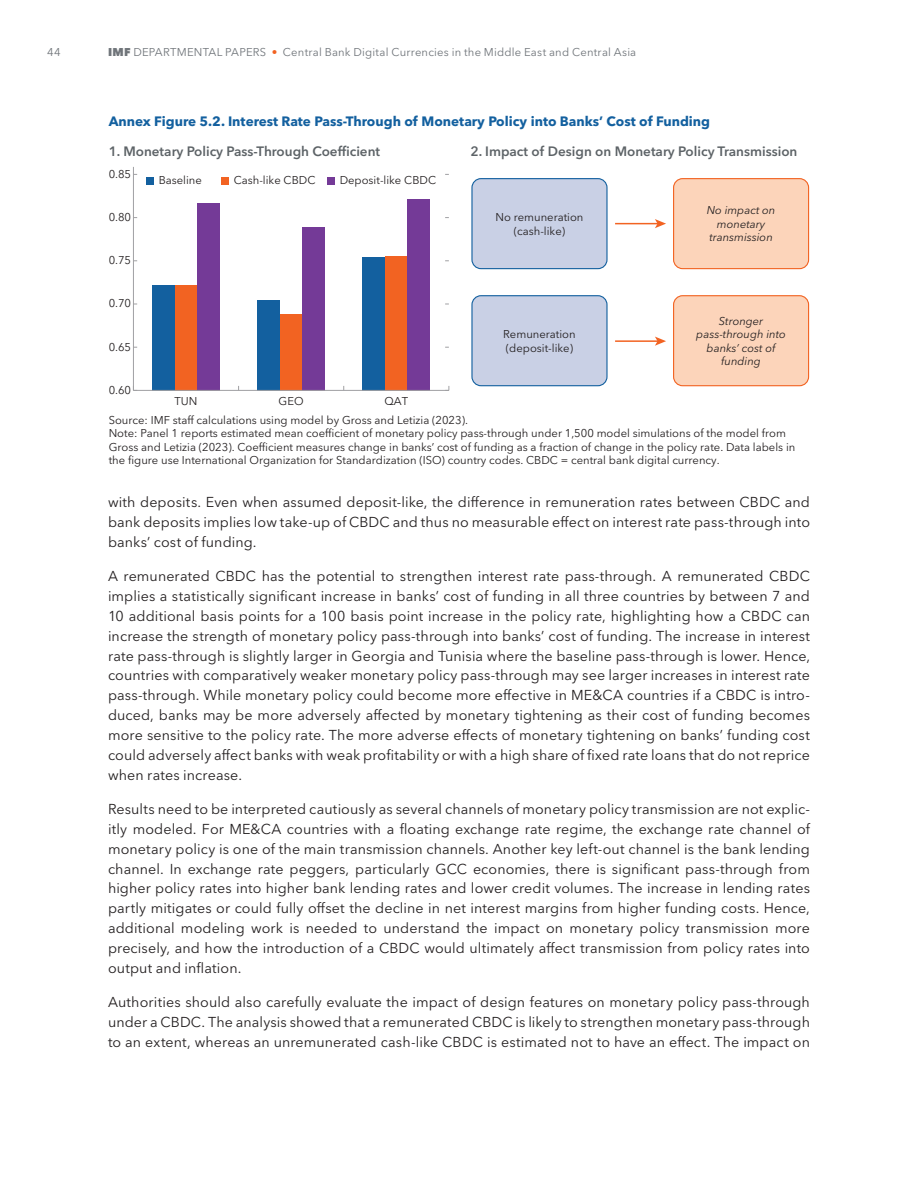
<style>
.page{position:relative;width:918px;height:1188px;background:#fff}
.page>*{position:absolute;margin:0;border:0;box-sizing:border-box;transform-origin:0 0}
.t1{font:14.25px/20px "Avenir Next W1 G";letter-spacing:.01em;color:#231f20;text-align:justify}
.t2{font:600 13.5px "Avenir Next W1 G";color:#5d6367}
.t3{font:700 13.5px "Avenir Next W1 G";color:#13609f}
.t4{font:11.25px/13.5px "Avenir Next W1 G";color:#231f20}
.Folio{font:11.25px "Avenir Next W1 G";letter-spacing:.02em;color:#70757a}
.t5{font:italic 11.25px/13.5px "Avenir Next W1 G";color:#231f20;text-align:center}
.s1{font-weight:800}
.s2{color:#f26221}
</style>
<div class="page">
<div style="left:472px;top:179px;width:135px;height:90px;background:#c9d0e5;border-radius:9px"></div>
<div style="left:471px;top:178px;width:137px;height:91px;border:1px solid #13609f;border-radius:9px"></div>
<div style="left:472px;top:296px;width:135px;height:90px;background:#c9d0e5;border-radius:9px"></div>
<div style="left:471px;top:295px;width:137px;height:91px;border:1px solid #13609f;border-radius:9px"></div>
<div style="left:674px;top:179px;width:135px;height:90px;background:#fcd4ba;border-radius:9px"></div>
<div style="left:673px;top:178px;width:136px;height:91px;border:1px solid #f26322;border-radius:9px"></div>
<div style="left:674px;top:296px;width:135px;height:90px;background:#fcd4ba;border-radius:9px"></div>
<div style="left:673px;top:295px;width:136px;height:91px;border:1px solid #f26322;border-radius:9px"></div>
<div style="left:363px;top:257px;width:22px;height:133px;background:#13609f"></div>
<div style="left:385px;top:256px;width:23px;height:134px;background:#f26322"></div>
<div style="left:408px;top:199px;width:22px;height:191px;background:#743a97"></div>
<div style="left:257px;top:300px;width:23px;height:90px;background:#13609f"></div>
<div style="left:280px;top:314px;width:22px;height:76px;background:#f26322"></div>
<div style="left:302px;top:227px;width:23px;height:163px;background:#743a97"></div>
<div style="left:152px;top:285px;width:23px;height:105px;background:#13609f"></div>
<div style="left:175px;top:285px;width:22px;height:105px;background:#f26322"></div>
<div style="left:197px;top:203px;width:23px;height:187px;background:#743a97"></div>
<hr style="left:133px;top:167px;width:1px;height:223px;background:#a0a0a3">
<hr style="left:133px;top:390px;width:316px;height:1px;background:#a0a0a3">
<svg style="left:445px;top:386px;width:5px;height:5px"></svg>
<hr style="left:615px;top:223px;width:43px;height:1px;background:#f26322">
<svg style="left:655px;top:219px;width:11px;height:9px"></svg>
<hr style="left:615px;top:340px;width:43px;height:2px;background:#f26322">
<svg style="left:655px;top:337px;width:11px;height:9px"></svg>
<div style="left:221px;top:177px;width:8px;height:7px;background:#f26322"></div>
<div style="left:327px;top:177px;width:8px;height:7px;background:#743a97"></div>
<div style="left:146px;top:177px;width:8px;height:7px;background:#13609f"></div>
<p class="Folio" style="left:47px;top:43px;width:15px">44</p>
<p class="Folio" style="left:108px;top:43px;width:530px"><span class="s1">IMF</span> DEPARTMENTAL PAPERS <span class="s2">•</span> Central Bank Digital Currencies in the Middle East and Central Asia</p>
<p class="t3" style="left:109px;top:111px;width:603px">Annex Figure 5.2. Interest Rate Pass-Through of Monetary Policy into Banks’ Cost of Funding</p>
<p class="t2" style="left:109px;top:141px;width:273px">1. Monetary Policy Pass-Through Coefficient</p>
<p class="t2" style="left:470px;top:141px;width:328px">2. Impact of Design on Monetary Policy Transmission</p>
<p class="t4" style="left:109px;top:166px;width:24px">0.85</p>
<p class="t4" style="left:109px;top:209px;width:24px">0.80</p>
<p class="t4" style="left:109px;top:252px;width:24px">0.75</p>
<p class="t4" style="left:109px;top:296px;width:24px">0.70</p>
<p class="t4" style="left:109px;top:339px;width:24px">0.65</p>
<p class="t4" style="left:109px;top:382px;width:24px">0.60</p>
<p class="t4" style="left:159px;top:172px;width:45px">Baseline</p>
<p class="t4" style="left:234px;top:172px;width:83px">Cash-like CBDC</p>
<p class="t4" style="left:340px;top:172px;width:98px">Deposit-like CBDC</p>
<p class="t4" style="left:175px;top:393px;width:24px">TUN</p>
<p class="t4" style="left:279px;top:393px;width:26px">GEO</p>
<p class="t4" style="left:384px;top:393px;width:25px">QAT</p>
<p class="t4" style="left:495px;top:209px;width:90px;text-align:center">No remuneration (cash-like)</p>
<p class="t4" style="left:503px;top:327px;width:74px">Remuneration (deposit-like)</p>
<p class="t5" style="left:707px;top:203px;width:70px">No impact on monetary transmission</p>
<p class="t5" style="left:696px;top:313px;width:91px">Stronger pass-through into banks’ cost of funding</p>
<p class="t4" style="left:109px;top:412px;width:688px">Source: IMF staff calculations using model by Gross and Letizia (2023).<br>Note: Panel 1 reports estimated mean coefficient of monetary policy pass-through under 1,500 model simulations of the model from Gross and Letizia (2023). Coefficient measures change in banks’ cost of funding as a fraction of change in the policy rate. Data labels in the figure use International Organization for Standardization (ISO) country codes. CBDC = central bank digital currency.</p>
<p class="t1" style="left:108px;top:491px;width:704px">with deposits. Even when assumed deposit-like, the difference in remuneration rates between CBDC and bank deposits implies low take-up of CBDC and thus no measurable effect on interest rate pass-through into banks’ cost of funding.</p>
<p class="t1" style="left:108px;top:564px;width:704px">A remunerated CBDC has the potential to strengthen interest rate pass-through. A remunerated CBDC implies a statistically significant increase in banks’ cost of funding in all three countries by between 7 and 10 additional basis points for a 100 basis point increase in the policy rate, highlighting how a CBDC can increase the strength of monetary policy pass-through into banks’ cost of funding. The increase in interest rate pass-through is slightly larger in Georgia and Tunisia where the baseline pass-through is lower. Hence, countries with comparatively weaker monetary policy pass-through may see larger increases in interest rate pass-through. While monetary policy could become more effective in ME&amp;CA countries if a CBDC is intro&shy;duced, banks may be more adversely affected by monetary tightening as their cost of funding becomes more sensitive to the policy rate. The more adverse effects of monetary tightening on banks’ funding cost could adversely affect banks with weak profitability or with a high share of fixed rate loans that do not reprice when rates increase.</p>
<p class="t1" style="left:108px;top:797px;width:704px">Results need to be interpreted cautiously as several channels of monetary policy transmission are not explic&shy;itly modeled. For ME&amp;CA countries with a floating exchange rate regime, the exchange rate channel of monetary policy is one of the main transmission channels. Another key left-out channel is the bank lending channel. In exchange rate peggers, particularly GCC economies, there is significant pass-through from higher policy rates into higher bank lending rates and lower credit volumes. The increase in lending rates partly mitigates or could fully offset the decline in net interest margins from higher funding costs. Hence, additional modeling work is needed to understand the impact on monetary policy transmission more precisely, and how the introduction of a CBDC would ultimately affect transmission from policy rates into output and inflation.</p>
<p class="t1" style="left:108px;top:990px;width:704px">Authorities should also carefully evaluate the impact of design features on monetary policy pass-through under a CBDC. The analysis showed that a remunerated CBDC is likely to strengthen monetary pass-through to an extent, whereas an unremunerated cash-like CBDC is estimated not to have an effect. The impact on</p>
</div>
